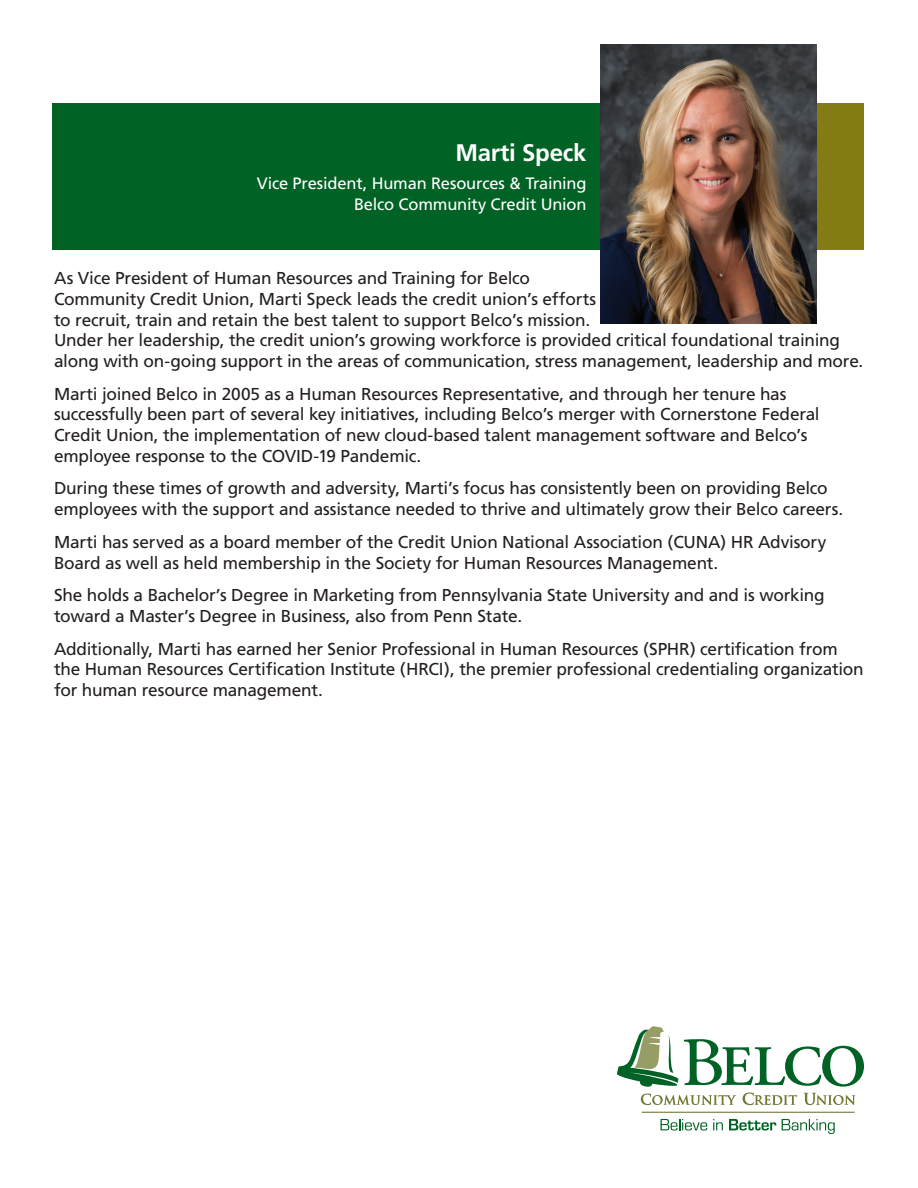
<style>
.page{position:relative;width:918px;height:1188px;background:#fff}
.page>*{position:absolute;margin:0;border:0;box-sizing:border-box;transform-origin:0 0}
.t1{font:700 24px "Frutiger";letter-spacing:-.015em;color:#fff}
.t2{font:17.25px/20.7px "Frutiger";letter-spacing:-.015em;color:#231f20}
.t3{font:16.5px/21px "Frutiger";letter-spacing:-.01em;color:#fff;text-align:right}
</style>
<div class="page">
<div style="left:299px;top:103px;width:565px;height:146px;background:#847b15"></div>
<div style="left:52px;top:103px;width:565px;height:146px;background:#006224"></div>
<img style="left:601px;top:44px;width:216px;height:280px">
<svg style="left:684px;top:1039px;width:180px;height:48px"></svg>
<svg style="left:617px;top:1026px;width:61px;height:61px"></svg>
<svg style="left:641px;top:1094px;width:95px;height:11px"></svg>
<svg style="left:743px;top:1093px;width:54px;height:12px"></svg>
<svg style="left:803px;top:1093px;width:52px;height:12px"></svg>
<hr style="left:642px;top:1112px;width:213px;height:1px;background:#727a34">
<svg style="left:661px;top:1119px;width:46px;height:12px"></svg>
<svg style="left:713px;top:1119px;width:10px;height:11px"></svg>
<svg style="left:729px;top:1119px;width:47px;height:12px"></svg>
<svg style="left:782px;top:1119px;width:53px;height:15px"></svg>
<h1 class="t1" style="left:455px;top:139px;width:133px">Marti Speck</h1>
<p class="t3" style="left:257px;top:173px;width:331px">Vice President, Human Resources &amp; Training<br>Belco Community Credit Union</p>
<p class="t2" style="left:54px;top:268px;width:811px">As Vice President of Human Resources and Training for Belco<br>Community Credit Union, Marti Speck leads the credit union’s efforts<br>to recruit, train and retain the best talent to support Belco’s mission.<br>Under her leadership, the credit union’s growing workforce is provided critical foundational training along with on-going support in the areas of communication, stress management, leadership and more.</p>
<p class="t2" style="left:54px;top:383px;width:767px">Marti joined Belco in 2005 as a Human Resources Representative, and through her tenure has successfully been part of several key initiatives, including Belco’s merger with Cornerstone Federal Credit Union, the implementation of new cloud-based talent management software and Belco’s employee response to the COVID-19 Pandemic.</p>
<p class="t2" style="left:54px;top:478px;width:791px">During these times of growth and adversity, Marti’s focus has consistently been on providing Belco employees with the support and assistance needed to thrive and ultimately grow their Belco careers.</p>
<p class="t2" style="left:54px;top:531px;width:774px">Marti has served as a board member of the Credit Union National Association (CUNA) HR Advisory<br>Board as well as held membership in the Society for Human Resources Management.</p>
<p class="t2" style="left:54px;top:585px;width:772px">She holds a Bachelor’s Degree in Marketing from Pennsylvania State University and and is working toward a Master’s Degree in Business, also from Penn State.</p>
<p class="t2" style="left:54px;top:638px;width:811px">Additionally, Marti has earned her Senior Professional in Human Resources (SPHR) certification from the Human Resources Certification Institute (HRCI), the premier professional credentialing organization for human resource management.</p>
</div>
